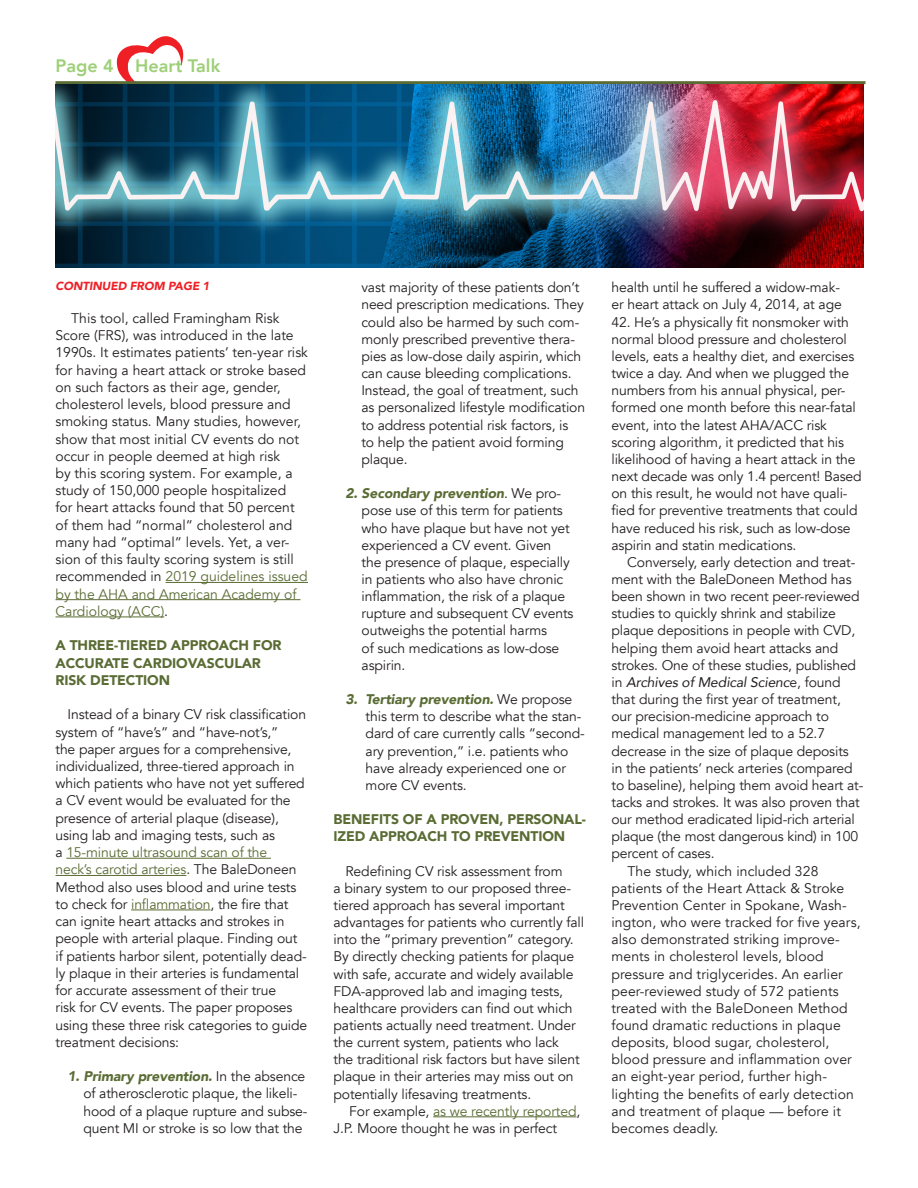
<style>
.page{position:relative;width:918px;height:1188px;background:#fff}
.page>*{position:absolute;margin:0;border:0;box-sizing:border-box;transform-origin:0 0}
.t1{font:800 18px "Avenir";color:#9dcf77}
.t2{font:13.95px/17.1px "Avenir";letter-spacing:-.01em;color:#231f20}
.t3{font:13.95px/17.1px "Avenir";letter-spacing:.01em;color:#231f20}
.t4{font:900 13.95px/17.2px "Avenir";letter-spacing:-.01em;color:#5a6c34}
.t5{font:italic 900 11.7px "Avenir";letter-spacing:-.01em;color:#ee2026}
.s1{color:#5a6c34}
.s2{font-weight:900;font-style:italic;color:#5a6c34}
.s3{font-style:italic}
</style>
<div class="page">
<hr style="left:166px;top:582px;width:142px;height:1px;background:#5a6c34">
<hr style="left:56px;top:599px;width:245px;height:1px;background:#5a6c34">
<hr style="left:56px;top:617px;width:108px;height:1px;background:#5a6c34">
<hr style="left:66px;top:858px;width:205px;height:1px;background:#5a6c34">
<hr style="left:56px;top:875px;width:130px;height:1px;background:#5a6c34">
<hr style="left:131px;top:910px;width:80px;height:1px;background:#5a6c34">
<hr style="left:433px;top:1116px;width:143px;height:1px;background:#5a6c34">
<svg style="left:116px;top:36px;width:68px;height:45px"></svg>
<hr style="left:56px;top:81px;width:810px;height:3px;background:#5a6c34">
<img style="left:56px;top:84px;width:808px;height:183px">
<p class="t1" style="left:56px;top:52px;width:166px">Page 4 Heart Talk</p>
<p class="t5" style="left:56px;top:276px;width:156px">CONTINUED FROM PAGE 1</p>
<p class="t2" style="left:56px;top:310px;width:254px;text-indent:16px">This tool, called Framingham Risk Score (FRS), was introduced in the late 1990s. It estimates patients’ ten-year risk for having a heart attack or stroke based on such factors as their age, gender, cholesterol levels, blood pressure and smoking status. Many studies, however, show that most initial CV events do not occur in people deemed at high risk<br>by this scoring system. For example, a study of 150,000 people hospitalized<br>for heart attacks found that 50 percent of them had “normal” cholesterol and many had “optimal” levels. Yet, a ver&shy;sion of this faulty scoring system is still recommended in <span class="s1">2019 guidelines issued by the AHA and American Academy of Cardiology (ACC)</span>.</p>
<p class="t4" style="left:56px;top:637px;width:228px">A THREE-TIERED APPROACH FOR<br>ACCURATE CARDIOVASCULAR<br>RISK DETECTION</p>
<p class="t2" style="left:56px;top:706px;width:253px;text-indent:12px">Instead of a binary CV risk classification system of “have’s” and “have-not’s,”<br>the paper argues for a comprehensive, individualized, three-tiered approach in which patients who have not yet suffered a CV event would be evaluated for the presence of arterial plaque (disease), using lab and imaging tests, such as<br>a <span class="s1">15-minute ultrasound scan of the<br>neck’s carotid arteries</span>. The BaleDoneen Method also uses blood and urine tests to check for <span class="s1">inflammation</span>, the fire that can ignite heart attacks and strokes in people with arterial plaque. Finding out if patients harbor silent, potentially dead&shy;ly plaque in their arteries is fundamental for accurate assessment of their true<br>risk for CV events. The paper proposes using these three risk categories to guide treatment decisions:</p>
<p class="t2" style="left:83px;top:1068px;width:226px;text-indent:-16px"><span class="s2">1. Primary prevention.</span> In the absence of atherosclerotic plaque, the likeli&shy;hood of a plaque rupture and subse&shy;quent MI or stroke is so low that the</p>
<p class="t2" style="left:361px;top:279px;width:225px">vast majority of these patients don’t need prescription medications. They could also be harmed by such com&shy;monly prescribed preventive thera&shy;pies as low-dose daily aspirin, which can cause bleeding complications.<br>Instead, the goal of treatment, such as personalized lifestyle modification to address potential risk factors, is<br>to help the patient avoid forming plaque.</p>
<p class="t2" style="left:362px;top:485px;width:213px;text-indent:-16px"><span class="s2">2. Secondary prevention</span>. We pro&shy;pose use of this term for patients who have plaque but have not yet experienced a CV event. Given the presence of plaque, especially in patients who also have chronic inflammation, the risk of a plaque rupture and subsequent CV events outweighs the potential harms<br>of such medications as low-dose aspirin.</p>
<p class="t2" style="left:366px;top:691px;width:221px;text-indent:-20px"><span class="s2">3. Tertiary prevention.</span> We propose this term to describe what the stan&shy;dard of care currently calls “second&shy;ary prevention,” i.e. patients who have already experienced one or more CV events.</p>
<p class="t4" style="left:333px;top:810px;width:254px">BENEFITS OF A PROVEN, PERSONAL-<br>IZED APPROACH TO PREVENTION</p>
<p class="t2" style="left:333px;top:863px;width:252px;text-indent:12px">Redefining CV risk assessment from<br>a binary system to our proposed three&shy;tiered approach has several important advantages for patients who currently fall into the “primary prevention” category.<br>By directly checking patients for plaque with safe, accurate and widely available FDA-approved lab and imaging tests, healthcare providers can find out which patients actually need treatment. Under the current system, patients who lack<br>the traditional risk factors but have silent plaque in their arteries may miss out on potentially lifesaving treatments.</p>
<p class="t2" style="left:333px;top:1103px;width:248px;text-indent:16px">For example, <span class="s1">as we recently reported</span>,<br>J.P. Moore thought he was in perfect</p>
<p class="t2" style="left:612px;top:279px;width:232px">health until he suffered a widow-mak&shy;er heart attack on July 4, 2014, at age</p>
<p class="t2" style="left:612px;top:314px;width:252px">42. He’s a physically fit nonsmoker with normal blood pressure and cholesterol levels, eats a healthy diet, and exercises twice a day. And when we plugged the numbers from his annual physical, per&shy;formed one month before this near-fatal event, into the latest AHA/ACC risk scoring algorithm, it predicted that his likelihood of having a heart attack in the next decade was only 1.4 percent! Based on this result, he would not have quali&shy;fied for preventive treatments that could have reduced his risk, such as low-dose aspirin and statin medications.</p>
<p class="t2" style="left:612px;top:554px;width:253px;text-indent:16px">Conversely, early detection and treat&shy;ment with the BaleDoneen Method has been shown in two recent peer-reviewed studies to quickly shrink and stabilize plaque depositions in people with CVD, helping them avoid heart attacks and strokes. One of these studies, published in <span class="s3">Archives of Medical Scienc</span>e, found that during the first year of treatment, our precision-medicine approach to medical management led to a 52.7 decrease in the size of plaque deposits<br>in the patients’ neck arteries (compared to baseline), helping them avoid heart at&shy;tacks and strokes. It was also proven that our method eradicated lipid-rich arterial plaque (the most dangerous kind) in 100 percent of cases.</p>
<p class="t3" style="left:612px;top:863px;width:251px;text-indent:16px">The study, which included 328 patients of the Heart Attack &amp; Stroke Prevention Center in Spokane, Wash&shy;ington, who were tracked for five years, also demonstrated striking improve&shy;ments in cholesterol levels, blood pressure and triglycerides. An earlier peer-reviewed study of 572 patients treated with the BaleDoneen Method found dramatic reductions in plaque deposits, blood sugar, cholesterol, blood pressure and inflammation over an eight-year period, further high&shy;lighting the benefits of early detection and treatment of plaque — before it becomes deadly.</p>
</div>
